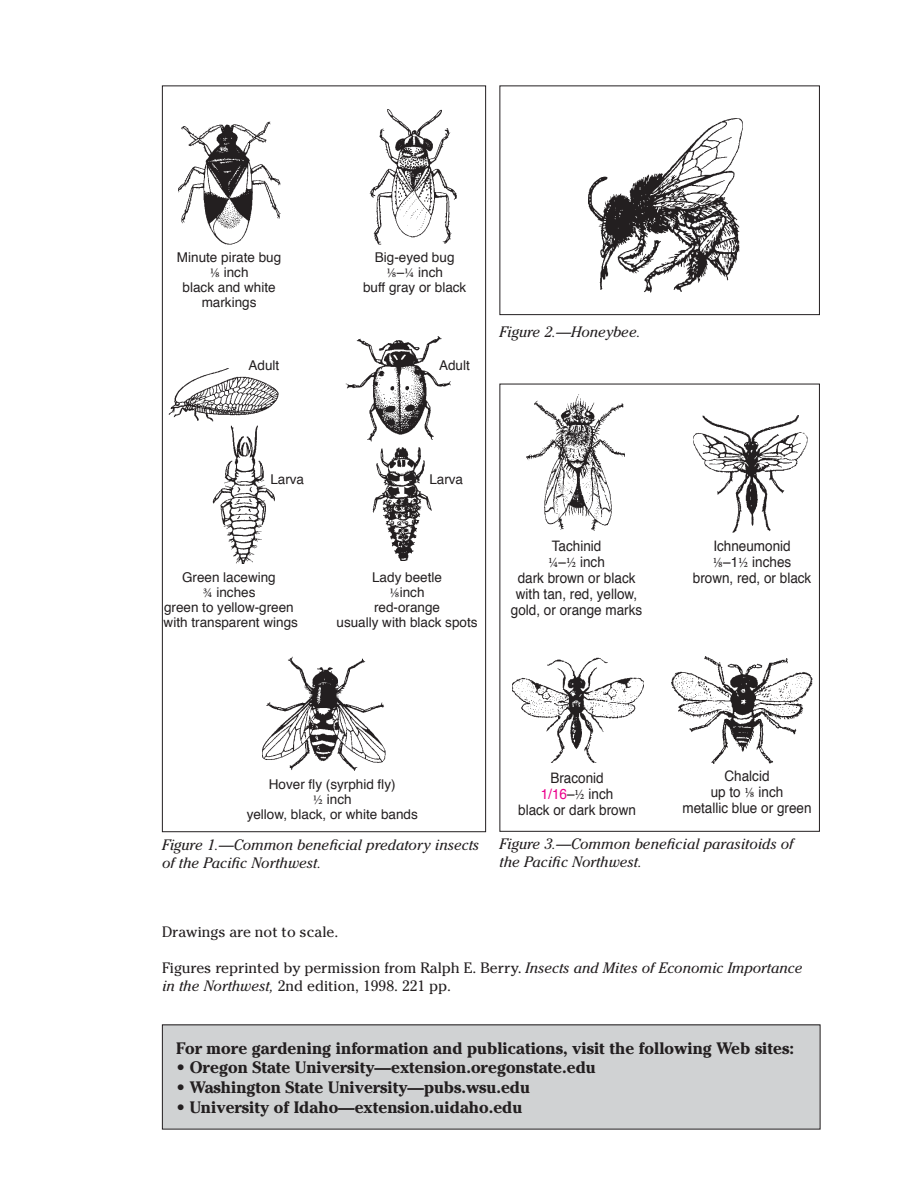
<style>
.page{position:relative;width:918px;height:1188px;background:#fff}
.page>*{position:absolute;margin:0;border:0;box-sizing:border-box;transform-origin:0 0}
.t1{font:700 16.5px "Cheltenham";color:#231f20}
.t2{font:italic 15px/18px "Cheltenham";color:#231f20}
.t3{font:15px/18px "Cheltenham";color:#231f20}
.t4{font:14.4px/16px "Helvetica";color:#231f20;text-align:center;scale:.93 1}
.t5{font:13.5px/15px "Helvetica";color:#231f20;text-align:center}
.s1{font-family:"Minion Pro"}
.s2{color:#ec008c}
.s3{font-style:italic}
</style>
<div class="page">
<div style="left:500px;top:86px;width:320px;height:229px;border:1px solid #231f20"></div>
<div style="left:500px;top:384px;width:320px;height:448px;border:1px solid #231f20"></div>
<img style="left:588px;top:119px;width:155px;height:173px">
<div style="left:162px;top:1025px;width:658px;height:104px;background:#d0d2d3"></div>
<img style="left:178px;top:122px;width:102px;height:122px">
<img style="left:370px;top:110px;width:87px;height:134px">
<img style="left:169px;top:368px;width:109px;height:196px">
<img style="left:346px;top:336px;width:105px;height:225px">
<img style="left:262px;top:657px;width:123px;height:114px">
<img style="left:526px;top:394px;width:99px;height:136px">
<img style="left:693px;top:415px;width:114px;height:117px">
<img style="left:512px;top:658px;width:132px;height:105px">
<img style="left:671px;top:656px;width:141px;height:108px">
<p class="t5" style="left:177px;top:250px;width:106px">Minute pirate bug <span class="s1">⅛</span> inch<br>black and white markings</p>
<p class="t5" style="left:363px;top:250px;width:105px">Big-eyed bug <span class="s1">⅛</span>–<span class="s1">¼</span> inch<br>buff gray or black</p>
<p class="t5" style="left:249px;top:358px;width:32px">Adult</p>
<p class="t5" style="left:439px;top:358px;width:32px">Adult</p>
<p class="t2" style="left:500px;top:323px;width:143px">Figure 2.—Honeybee.</p>
<p class="t5" style="left:270px;top:472px;width:35px">Larva</p>
<p class="t5" style="left:429px;top:472px;width:35px">Larva</p>
<p class="t5" style="left:164px;top:570px;width:136px">Green lacewing<br><span class="s1">¾</span> inches<br>green to yellow-green with transparent wings</p>
<p class="t5" style="left:337px;top:570px;width:143px">Lady beetle<br><span class="s1">⅛</span>inch<br>red-orange<br>usually with black spots</p>
<p class="t4" style="left:511px;top:539px;width:143px">Tachinid<br><span class="s1">¼</span>–<span class="s1">½</span> inch<br>dark brown or black with tan, red, yellow, gold, or orange marks</p>
<p class="t4" style="left:693px;top:538px;width:129px">Ichneumonid<br><span class="s1">⅛</span>–1<span class="s1">½</span> inches brown, red, or black</p>
<p class="t5" style="left:247px;top:777px;width:173px">Hover fly (syrphid fly)<br><span class="s1">½</span> inch<br>yellow, black, or white bands</p>
<p class="t4" style="left:518px;top:770px;width:128px">Braconid<br><span class="s2">1/16</span>–<span class="s1">½</span> inch<br>black or dark brown</p>
<p class="t4" style="left:682px;top:768px;width:140px">Chalcid<br>up to <span class="s1">⅛</span> inch<br>metallic blue or green</p>
<p class="t2" style="left:162px;top:836px;width:319px">Figure 1.—Common beneficial predatory insects of the Pacific Northwest.</p>
<p class="t2" style="left:500px;top:835px;width:296px">Figure 3.—Common beneficial parasitoids of the Pacific Northwest.</p>
<p class="t3" style="left:162px;top:923px;width:178px">Drawings are not to scale.</p>
<p class="t3" style="left:162px;top:959px;width:642px">Figures reprinted by permission from Ralph E. Berry. <span class="s3">Insects and Mites of Economic Importance in the Northwest,</span> 2nd edition, 1998. 221 pp.</p>
<p class="t1" style="left:176px;top:1038px;width:619px">For more gardening information and publications, visit the following Web sites:</p>
<p class="t1" style="left:176px;top:1058px;width:421px">• Oregon State University—extension.oregonstate.edu</p>
<p class="t1" style="left:176px;top:1078px;width:355px">• Washington State University—pubs.wsu.edu</p>
<p class="t1" style="left:176px;top:1097px;width:348px">• University of Idaho—extension.uidaho.edu</p>
</div>
